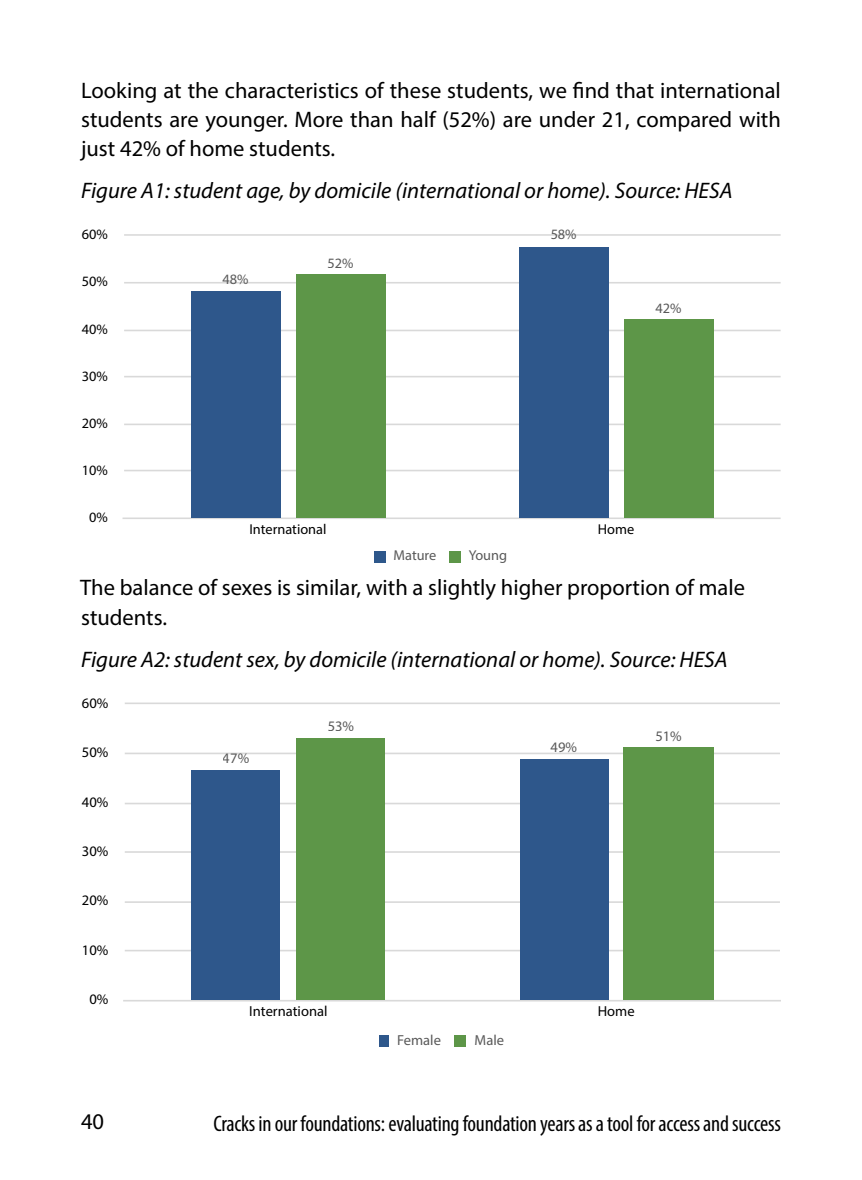
<style>
.page{position:relative;width:862px;height:1180px;background:#fff}
.page>*{position:absolute;margin:0;border:0;box-sizing:border-box;transform-origin:0 0}
.t1{font:22.5px/29.2px "Myriad Pro";color:#000;text-align:justify}
.t2{font:italic 22.5px "Myriad Pro";color:#000}
.t3{font:condensed 22.5px "Myriad Pro";letter-spacing:-.01em;color:#000}
.t4{font:14.62px "Myriad Pro";color:#000}
.t5{font:14.62px "Myriad Pro";color:#595959}
.t6{font:14.4px "Myriad Pro";color:#000}
.t7{font:14.4px "Myriad Pro";color:#595959}
</style>
<div class="page">
<hr style="left:124px;top:470px;width:656px;height:1px;background:#d9d9d9">
<hr style="left:124px;top:424px;width:656px;height:1px;background:#d9d9d9">
<hr style="left:124px;top:376px;width:656px;height:1px;background:#d9d9d9">
<hr style="left:124px;top:330px;width:656px;height:1px;background:#d9d9d9">
<hr style="left:124px;top:282px;width:656px;height:1px;background:#d9d9d9">
<hr style="left:124px;top:234px;width:656px;height:2px;background:#d9d9d9">
<hr style="left:123px;top:517px;width:656px;height:2px;background:#d9d9d9">
<div style="left:296px;top:274px;width:89px;height:243px;background:#5d9648"></div>
<div style="left:624px;top:319px;width:89px;height:198px;background:#5d9648"></div>
<div style="left:191px;top:291px;width:89px;height:226px;background:#2e578b"></div>
<div style="left:519px;top:247px;width:89px;height:270px;background:#2e578b"></div>
<div style="left:374px;top:551px;width:11px;height:11px;background:#2e578b"></div>
<div style="left:449px;top:551px;width:11px;height:11px;background:#5d9648"></div>
<hr style="left:125px;top:950px;width:654px;height:1px;background:#d9d9d9">
<hr style="left:125px;top:901px;width:654px;height:2px;background:#d9d9d9">
<hr style="left:125px;top:851px;width:654px;height:2px;background:#d9d9d9">
<hr style="left:125px;top:803px;width:654px;height:1px;background:#d9d9d9">
<hr style="left:125px;top:753px;width:654px;height:1px;background:#d9d9d9">
<hr style="left:125px;top:702px;width:654px;height:2px;background:#d9d9d9">
<hr style="left:124px;top:1000px;width:656px;height:1px;background:#d9d9d9">
<div style="left:296px;top:738px;width:89px;height:262px;background:#5d9648"></div>
<div style="left:622px;top:748px;width:91px;height:252px;background:#5d9648"></div>
<div style="left:191px;top:770px;width:89px;height:230px;background:#2e578b"></div>
<div style="left:519px;top:759px;width:89px;height:241px;background:#2e578b"></div>
<div style="left:378px;top:1035px;width:10px;height:12px;background:#2e578b"></div>
<div style="left:454px;top:1035px;width:12px;height:12px;background:#5d9648"></div>
<p class="t1" style="left:81px;top:75px;width:701px">Looking at the characteristics of these students, we find that international students are younger. More than half (52%) are under 21, compared with just 42% of home students.</p>
<p class="t2" style="left:81px;top:177px;width:652px">Figure A1: student age, by domicile (international or home). Source: HESA</p>
<p class="t6" style="left:82px;top:226px;width:28px">60%</p>
<p class="t6" style="left:82px;top:273px;width:28px">50%</p>
<p class="t6" style="left:82px;top:320px;width:28px">40%</p>
<p class="t6" style="left:82px;top:367px;width:28px">30%</p>
<p class="t6" style="left:82px;top:414px;width:28px">20%</p>
<p class="t6" style="left:82px;top:461px;width:28px">10%</p>
<p class="t6" style="left:89px;top:508px;width:20px">0%</p>
<p class="t7" style="left:222px;top:271px;width:28px">48%</p>
<p class="t7" style="left:327px;top:254px;width:28px">52%</p>
<p class="t7" style="left:550px;top:226px;width:28px">58%</p>
<p class="t7" style="left:655px;top:299px;width:28px">42%</p>
<p class="t6" style="left:249px;top:520px;width:79px">International</p>
<p class="t6" style="left:597px;top:520px;width:38px">Home</p>
<p class="t7" style="left:393px;top:546px;width:44px">Mature</p>
<p class="t7" style="left:468px;top:546px;width:40px">Young</p>
<p class="t1" style="left:80px;top:573px;width:666px">The balance of sexes is similar, with a slightly higher proportion of male students.</p>
<p class="t2" style="left:81px;top:645px;width:647px">Figure A2: student sex, by domicile (international or home). Source: HESA</p>
<p class="t4" style="left:82px;top:694px;width:28px">60%</p>
<p class="t4" style="left:82px;top:743px;width:28px">50%</p>
<p class="t4" style="left:82px;top:793px;width:28px">40%</p>
<p class="t4" style="left:82px;top:842px;width:28px">30%</p>
<p class="t4" style="left:82px;top:891px;width:28px">20%</p>
<p class="t4" style="left:82px;top:941px;width:28px">10%</p>
<p class="t4" style="left:89px;top:990px;width:20px">0%</p>
<p class="t5" style="left:223px;top:749px;width:28px">47%</p>
<p class="t5" style="left:327px;top:717px;width:28px">53%</p>
<p class="t5" style="left:550px;top:738px;width:28px">49%</p>
<p class="t5" style="left:655px;top:727px;width:28px">51%</p>
<p class="t4" style="left:249px;top:1002px;width:80px">International</p>
<p class="t4" style="left:597px;top:1002px;width:38px">Home</p>
<p class="t5" style="left:397px;top:1031px;width:45px">Female</p>
<p class="t5" style="left:474px;top:1031px;width:31px">Male</p>
<p class="t1" style="left:81px;top:1106px;width:25px">40</p>
<p class="t3" style="left:213px;top:1110px;width:568px">Cracks in our foundations: evaluating foundation years as a tool for access and success</p>
</div>
